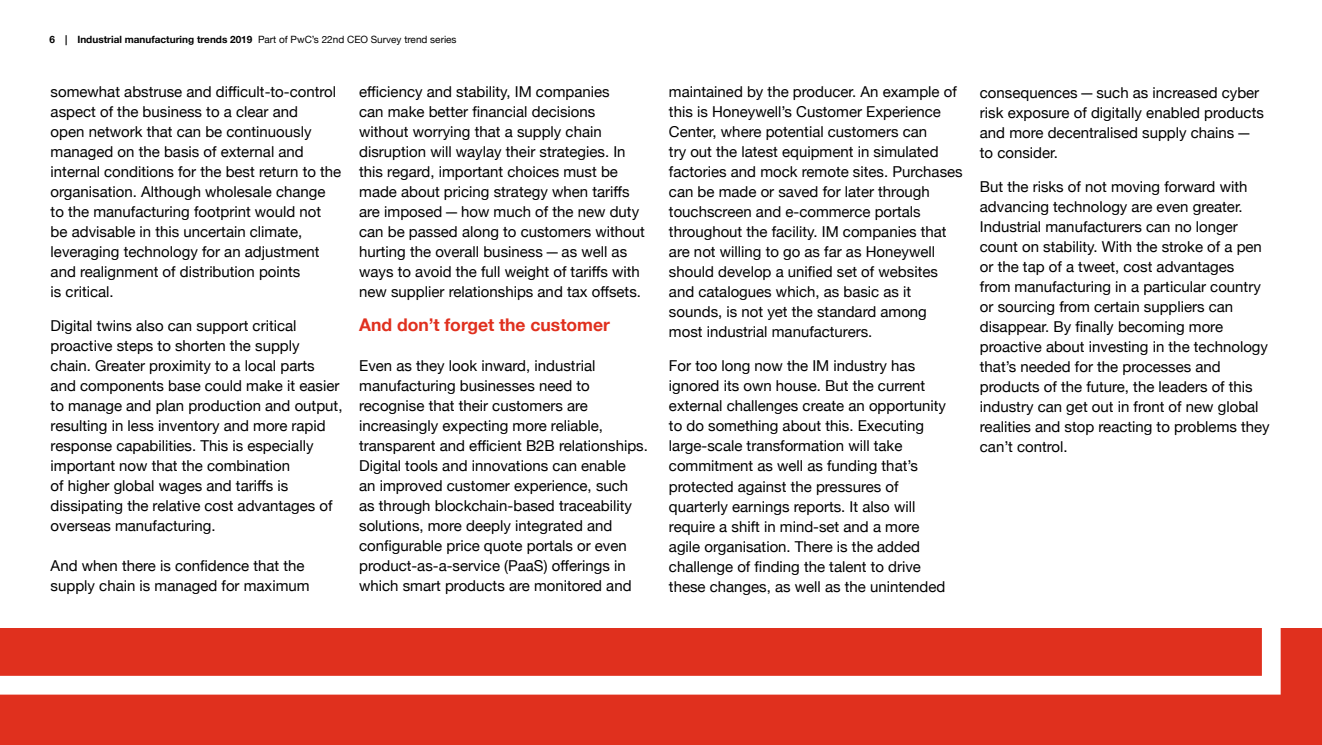
<style>
.page{position:relative;width:1322px;height:745px;background:#fff}
.page>*{position:absolute;margin:0;border:0;box-sizing:border-box;transform-origin:0 0}
.t1{font:700 17.5px "Helvetica Neue";color:#e0301e}
.t2{font:15px/20px "Helvetica Neue";color:#000}
.t3{font:700 10px "Helvetica Neue";color:#000}
.s1{font-weight:400}
</style>
<div class="page">
<div style="left:0;top:628px;width:1322px;height:116px;background:#e0301e"></div>
<svg style="left:0;top:628px;width:1281px;height:67px"></svg>
<p class="t3" style="left:50px;top:31px;width:408px">6 | Industrial manufacturing trends 2019 <span class="s1">Part of PwC’s 22nd CEO Survey trend series</span></p>
<p class="t2" style="left:51px;top:82px;width:292px">somewhat abstruse and difficult-to-control aspect of the business to a clear and<br>open network that can be continuously managed on the basis of external and internal conditions for the best return to the organisation. Although wholesale change to the manufacturing footprint would not be advisable in this uncertain climate, leveraging technology for an adjustment and realignment of distribution points<br>is critical.</p>
<p class="t2" style="left:51px;top:316px;width:293px">Digital twins also can support critical proactive steps to shorten the supply chain. Greater proximity to a local parts and components base could make it easier to manage and plan production and output, resulting in less inventory and more rapid response capabilities. This is especially important now that the combination<br>of higher global wages and tariffs is dissipating the relative cost advantages of overseas manufacturing.</p>
<p class="t2" style="left:51px;top:555px;width:260px">And when there is confidence that the supply chain is managed for maximum</p>
<p class="t2" style="left:359px;top:82px;width:287px">efficiency and stability, IM companies<br>can make better financial decisions without worrying that a supply chain disruption will waylay their strategies. In this regard, important choices must be made about pricing strategy when tariffs are imposed—how much of the new duty can be passed along to customers without hurting the overall business—as well as ways to avoid the full weight of tariffs with new supplier relationships and tax offsets.</p>
<p class="t1" style="left:359px;top:311px;width:252px">And don’t forget the customer</p>
<p class="t2" style="left:359px;top:356px;width:290px">Even as they look inward, industrial manufacturing businesses need to recognise that their customers are increasingly expecting more reliable, transparent and efficient B2B relationships.<br>Digital tools and innovations can enable<br>an improved customer experience, such<br>as through blockchain-based traceability solutions, more deeply integrated and configurable price quote portals or even product-as-a-service (PaaS) offerings in which smart products are monitored and</p>
<p class="t2" style="left:669px;top:82px;width:295px">maintained by the producer. An example of this is Honeywell’s Customer Experience Center, where potential customers can<br>try out the latest equipment in simulated factories and mock remote sites. Purchases can be made or saved for later through touchscreen and e-commerce portals throughout the facility. IM companies that are not willing to go as far as Honeywell should develop a unified set of websites and catalogues which, as basic as it sounds, is not yet the standard among most industrial manufacturers.</p>
<p class="t2" style="left:669px;top:356px;width:278px">For too long now the IM industry has ignored its own house. But the current external challenges create an opportunity to do something about this. Executing large-scale transformation will take commitment as well as funding that’s protected against the pressures of quarterly earnings reports. It also will require a shift in mind-set and a more agile organisation. There is the added challenge of finding the talent to drive these changes, as well as the unintended</p>
<p class="t2" style="left:980px;top:83px;width:285px">consequences—such as increased cyber risk exposure of digitally enabled products and more decentralised supply chains— to consider.</p>
<p class="t2" style="left:980px;top:177px;width:291px">But the risks of not moving forward with advancing technology are even greater.<br>Industrial manufacturers can no longer count on stability. With the stroke of a pen or the tap of a tweet, cost advantages<br>from manufacturing in a particular country or sourcing from certain suppliers can disappear. By finally becoming more proactive about investing in the technology that’s needed for the processes and products of the future, the leaders of this industry can get out in front of new global realities and stop reacting to problems they can’t control.</p>
</div>
